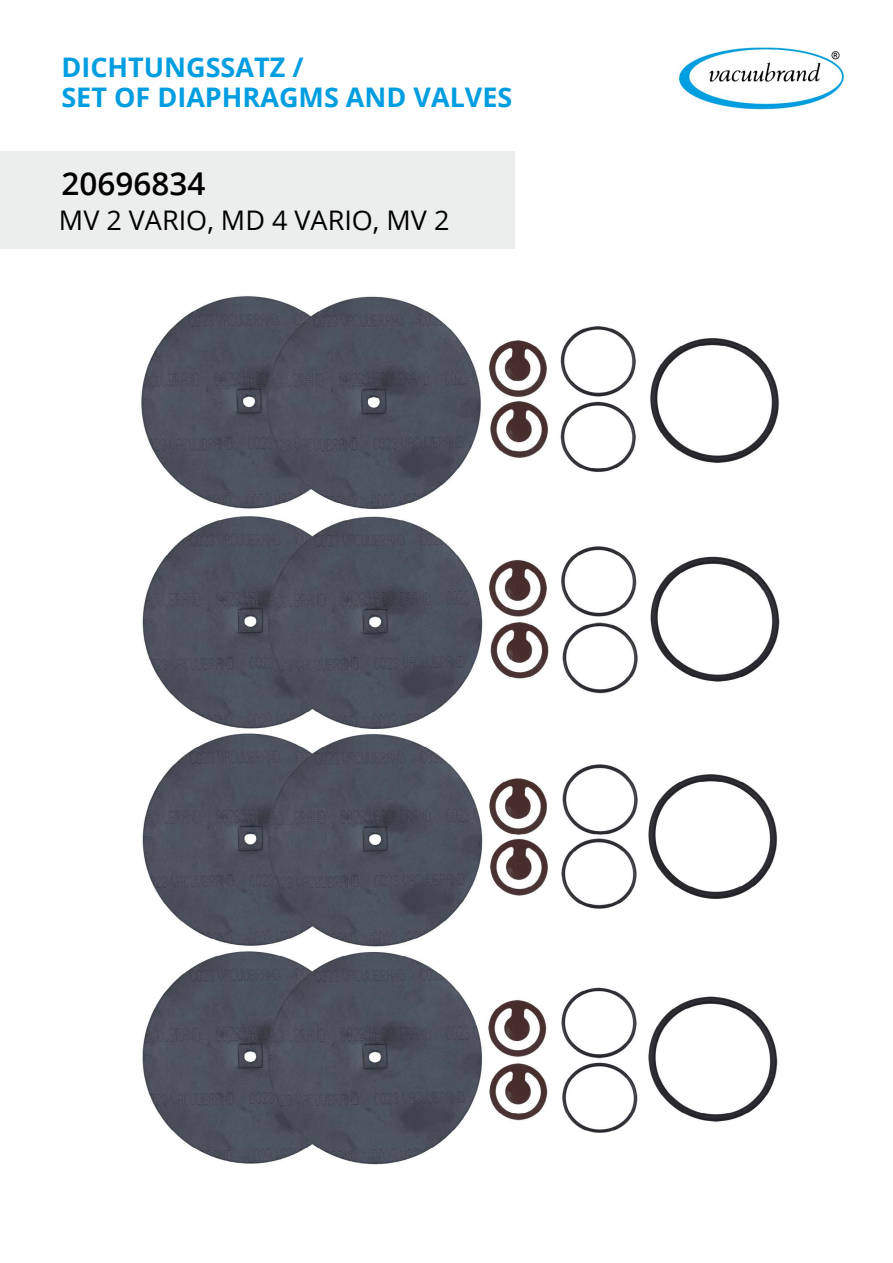
<style>
.page{position:relative;width:893px;height:1263px;background:#fff}
.page>*{position:absolute;margin:0;border:0;box-sizing:border-box;transform-origin:0 0}
.t1{font:600 31.5px "Open Sans";color:#000}
.t2{font:700 27px/30px "Open Sans";color:#009ee0}
.t3{font:27px "Open Sans";color:#000}
</style>
<div class="page">
<img style="left:679px;top:48px;width:166px;height:61px">
<div style="left:0;top:151px;width:514px;height:98px;background:#eceded"></div>
<img style="left:141px;top:295px;width:639px;height:870px">
<p class="t2" style="left:61px;top:52px;width:453px">DICHTUNGSSATZ /<br>SET OF DIAPHRAGMS AND VALVES</p>
<p class="t1" style="left:61px;top:162px;width:145px">20696834</p>
<p class="t3" style="left:59px;top:201px;width:392px">MV 2 VARIO, MD 4 VARIO, MV 2</p>
</div>
